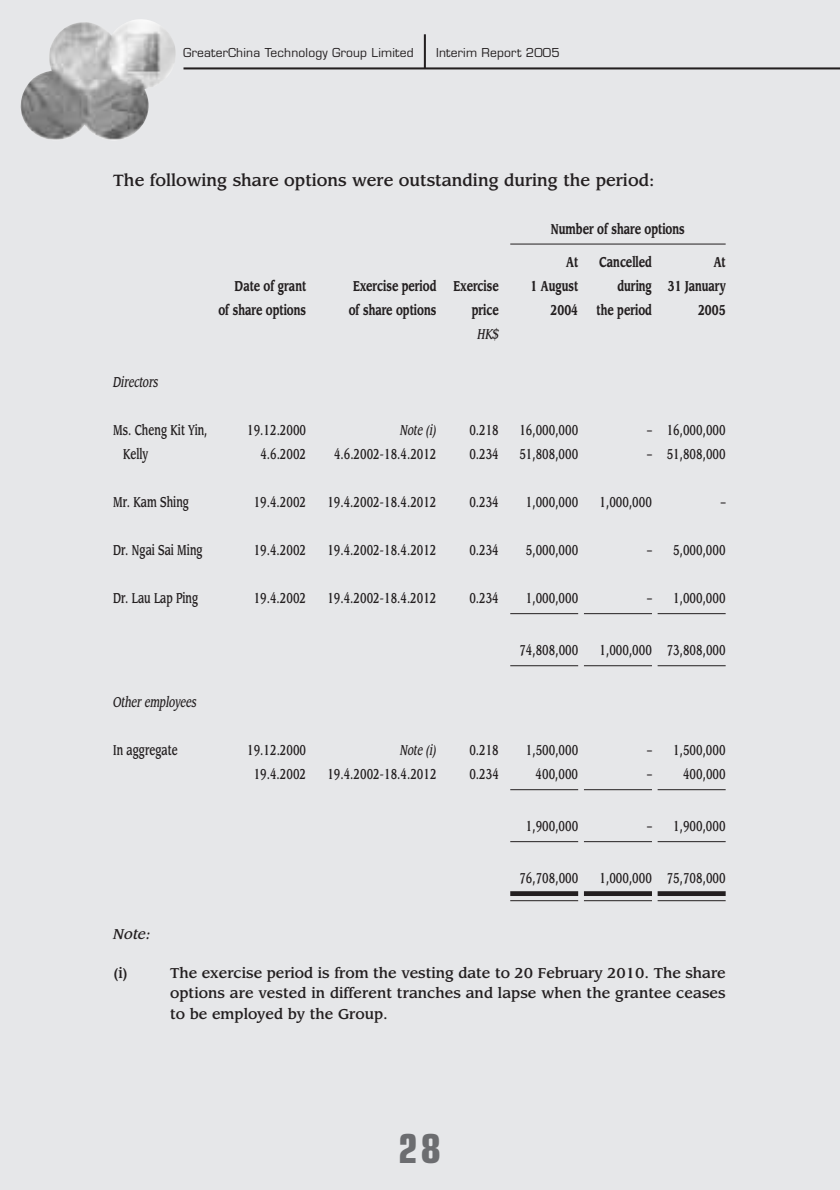
<style>
.page{position:relative;width:840px;height:1190px;background:#e6e7e9}
.page>*{position:absolute;margin:0;border:0;box-sizing:border-box;transform-origin:0 0}
.t1{font:700 condensed 40px "Eurostile";color:#6c6d70}
.t2{font:500 16px "Leawood";color:#231f20}
.t3{font:500 14px "Leawood";color:#231f20;scale:.7 1}
.t4{font:500 14px/20px "Leawood";color:#231f20;text-align:justify}
.t5{font:700 14px "Leawood";color:#231f20;scale:.7 1}
.t6{font:italic 500 14px "Leawood";color:#231f20;scale:.7 1}
.t7{font:italic 500 14px "Leawood";color:#231f20}
.t8{font:12px "Eurostile";letter-spacing:.015em;color:#231f20}
</style>
<div class="page">
<hr style="left:184px;top:67px;width:656px;height:2px;background:#231f20">
<hr style="left:424px;top:34px;width:2px;height:33px;background:#231f20">
<img style="left:20px;top:19px;width:156px;height:121px">
<hr style="left:510px;top:244px;width:216px;height:1px;background:#231f20">
<hr style="left:510px;top:613px;width:68px;height:1px;background:#231f20">
<hr style="left:584px;top:613px;width:68px;height:1px;background:#231f20">
<hr style="left:658px;top:613px;width:68px;height:1px;background:#231f20">
<hr style="left:510px;top:665px;width:68px;height:1px;background:#231f20">
<hr style="left:584px;top:665px;width:68px;height:1px;background:#231f20">
<hr style="left:658px;top:665px;width:68px;height:1px;background:#231f20">
<hr style="left:510px;top:789px;width:68px;height:1px;background:#231f20">
<hr style="left:584px;top:789px;width:68px;height:1px;background:#231f20">
<hr style="left:658px;top:789px;width:68px;height:1px;background:#231f20">
<hr style="left:510px;top:841px;width:68px;height:1px;background:#231f20">
<hr style="left:584px;top:841px;width:68px;height:1px;background:#231f20">
<hr style="left:658px;top:841px;width:68px;height:1px;background:#231f20">
<div style="left:510px;top:891px;width:68px;height:5px;background:#231f20"></div>
<hr style="left:510px;top:900px;width:68px;height:1px;background:#231f20">
<div style="left:584px;top:891px;width:68px;height:5px;background:#231f20"></div>
<hr style="left:584px;top:900px;width:68px;height:1px;background:#231f20">
<div style="left:658px;top:891px;width:68px;height:5px;background:#231f20"></div>
<hr style="left:658px;top:900px;width:68px;height:1px;background:#231f20">
<p class="t8" style="left:183px;top:48px;width:232px">GreaterChina Technology Group Limited</p>
<p class="t8" style="left:436px;top:48px;width:125px">Interim Report 2005</p>
<p class="t2" style="left:113px;top:173px;width:543px">The following share options were outstanding during the period:</p>
<p class="t5" style="left:551px;top:222px;width:193px">Number of share options</p>
<p class="t5" style="left:566px;top:256px;width:19px">At</p>
<p class="t5" style="left:599px;top:256px;width:77px">Cancelled</p>
<p class="t5" style="left:714px;top:256px;width:19px">At</p>
<p class="t5" style="left:235px;top:280px;width:104px">Date of grant</p>
<p class="t5" style="left:353px;top:280px;width:210px">Exercise period Exercise</p>
<p class="t5" style="left:531px;top:280px;width:70px">1 August</p>
<p class="t5" style="left:618px;top:280px;width:156px">during 31 January</p>
<p class="t5" style="left:218px;top:304px;width:127px">of share options</p>
<p class="t5" style="left:349px;top:304px;width:127px">of share options</p>
<p class="t5" style="left:472px;top:304px;width:40px">price</p>
<p class="t5" style="left:551px;top:304px;width:41px">2004</p>
<p class="t5" style="left:597px;top:304px;width:81px">the period</p>
<p class="t5" style="left:698px;top:304px;width:41px">2005</p>
<p class="t6" style="left:478px;top:328px;width:32px">HK$</p>
<p class="t6" style="left:113px;top:376px;width:66px">Directors</p>
<p class="t3" style="left:113px;top:424px;width:136px">Ms. Cheng Kit Yin,</p>
<p class="t3" style="left:247px;top:424px;width:86px">19.12.2000</p>
<p class="t6" style="left:400px;top:424px;width:53px">Note (i)</p>
<p class="t3" style="left:469px;top:424px;width:44px">0.218</p>
<p class="t3" style="left:519px;top:424px;width:86px">16,000,000</p>
<p class="t3" style="left:647px;top:424px;width:114px">– 16,000,000</p>
<p class="t3" style="left:123px;top:448px;width:37px">Kelly</p>
<p class="t3" style="left:260px;top:448px;width:67px">4.6.2002</p>
<p class="t3" style="left:334px;top:448px;width:148px">4.6.2002-18.4.2012</p>
<p class="t3" style="left:469px;top:448px;width:44px">0.234</p>
<p class="t3" style="left:519px;top:448px;width:86px">51,808,000</p>
<p class="t3" style="left:647px;top:448px;width:114px">– 51,808,000</p>
<p class="t3" style="left:113px;top:496px;width:110px">Mr. Kam Shing</p>
<p class="t3" style="left:254px;top:496px;width:76px">19.4.2002</p>
<p class="t3" style="left:327px;top:496px;width:157px">19.4.2002-18.4.2012</p>
<p class="t3" style="left:469px;top:496px;width:44px">0.234</p>
<p class="t3" style="left:526px;top:496px;width:76px">1,000,000</p>
<p class="t3" style="left:600px;top:496px;width:76px">1,000,000</p>
<p class="t3" style="left:721px;top:496px;width:9px">–</p>
<p class="t3" style="left:113px;top:544px;width:129px">Dr. Ngai Sai Ming</p>
<p class="t3" style="left:254px;top:544px;width:76px">19.4.2002</p>
<p class="t3" style="left:327px;top:544px;width:157px">19.4.2002-18.4.2012</p>
<p class="t3" style="left:469px;top:544px;width:44px">0.234</p>
<p class="t3" style="left:526px;top:544px;width:76px">5,000,000</p>
<p class="t3" style="left:647px;top:544px;width:114px">– 5,000,000</p>
<p class="t3" style="left:113px;top:592px;width:123px">Dr. Lau Lap Ping</p>
<p class="t3" style="left:254px;top:592px;width:76px">19.4.2002</p>
<p class="t3" style="left:327px;top:592px;width:157px">19.4.2002-18.4.2012</p>
<p class="t3" style="left:469px;top:592px;width:44px">0.234</p>
<p class="t3" style="left:526px;top:592px;width:76px">1,000,000</p>
<p class="t3" style="left:647px;top:592px;width:114px">– 1,000,000</p>
<p class="t3" style="left:519px;top:644px;width:86px">74,808,000</p>
<p class="t3" style="left:600px;top:644px;width:182px">1,000,000 73,808,000</p>
<p class="t6" style="left:113px;top:696px;width:121px">Other employees</p>
<p class="t3" style="left:113px;top:744px;width:94px">In aggregate</p>
<p class="t3" style="left:247px;top:744px;width:86px">19.12.2000</p>
<p class="t6" style="left:400px;top:744px;width:53px">Note (i)</p>
<p class="t3" style="left:469px;top:744px;width:44px">0.218</p>
<p class="t3" style="left:526px;top:744px;width:76px">1,500,000</p>
<p class="t3" style="left:647px;top:744px;width:114px">– 1,500,000</p>
<p class="t3" style="left:254px;top:768px;width:76px">19.4.2002</p>
<p class="t3" style="left:327px;top:768px;width:157px">19.4.2002-18.4.2012</p>
<p class="t3" style="left:469px;top:768px;width:44px">0.234</p>
<p class="t3" style="left:536px;top:768px;width:62px">400,000</p>
<p class="t3" style="left:647px;top:768px;width:114px">– 400,000</p>
<p class="t3" style="left:526px;top:820px;width:76px">1,900,000</p>
<p class="t3" style="left:647px;top:820px;width:114px">– 1,900,000</p>
<p class="t3" style="left:519px;top:872px;width:86px">76,708,000</p>
<p class="t3" style="left:600px;top:872px;width:182px">1,000,000 75,708,000</p>
<p class="t7" style="left:113px;top:927px;width:39px">Note:</p>
<p class="t4" style="left:113px;top:965px;width:16px">(i)</p>
<p class="t4" style="left:170px;top:965px;width:557px">The exercise period is from the vesting date to 20 February 2010. The share options are vested in different tranches and lapse when the grantee ceases to be employed by the Group.</p>
<h1 class="t1" style="left:398px;top:1134px;width:44px">28</h1>
</div>
